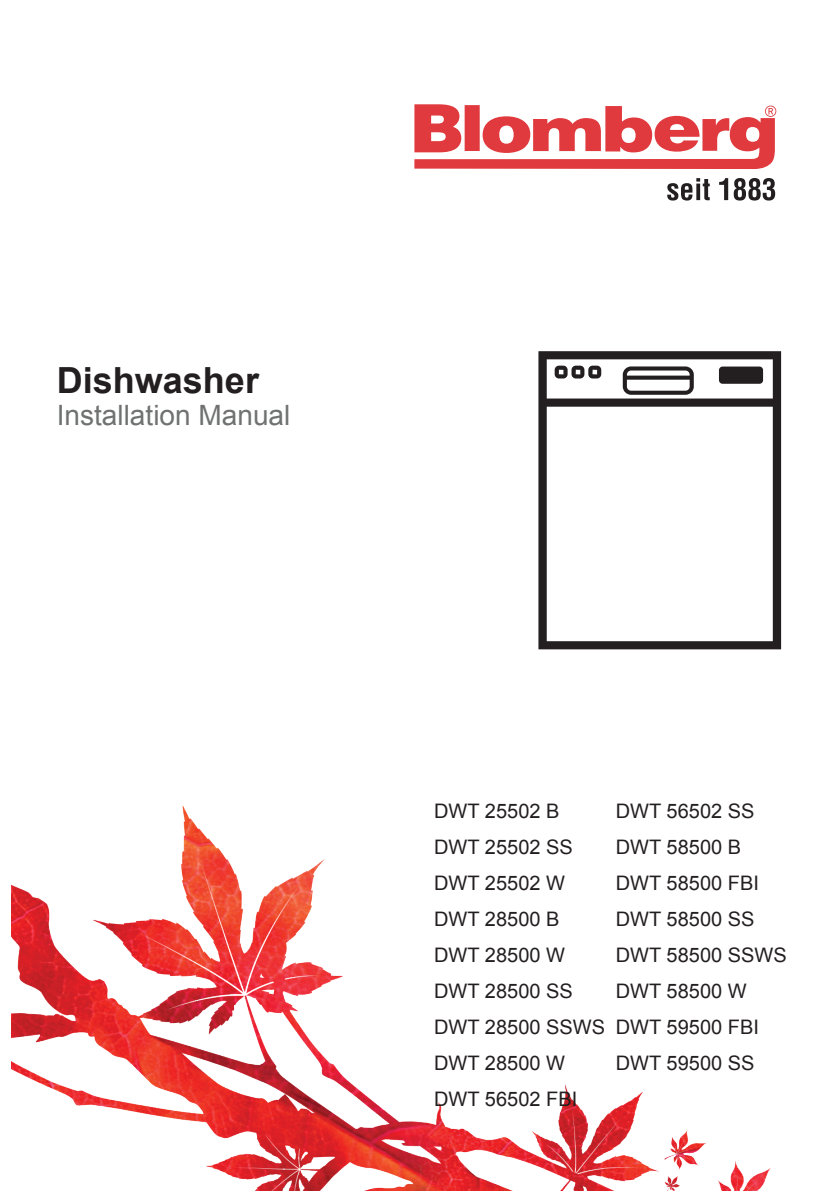
<style>
.page{position:relative;width:840px;height:1191px;background:#fff}
.page>*{position:absolute;margin:0;border:0;box-sizing:border-box;transform-origin:0 0}
.Dishwasher{font:700 36px "Arial";color:#231f20}
.users_manual{font:28px "Arial";color:#707171}
.kapak_model_no{font:20px "Arial";color:#231f20}
</style>
<div class="page">
<img style="left:11px;top:805px;width:760px;height:385px">
<svg style="left:414px;top:104px;width:361px;height:65px"></svg>
<svg style="left:667px;top:178px;width:42px;height:22px"></svg>
<svg style="left:719px;top:178px;width:8px;height:22px"></svg>
<svg style="left:733px;top:178px;width:41px;height:22px"></svg>
<svg style="left:538px;top:351px;width:242px;height:298px"></svg>
<svg style="left:622px;top:366px;width:71px;height:29px"></svg>
<div style="left:718px;top:366px;width:44px;height:18px;background:#231f20;border-radius:4px"></div>
<svg style="left:554px;top:366px;width:47px;height:12px"></svg>
<p class="Dishwasher" style="left:57px;top:357px;width:204px">Dishwasher</p>
<p class="users_manual" style="left:57px;top:397px;width:235px">Installation Manual</p>
<p class="kapak_model_no" style="left:434px;top:798px;width:127px">DWT 25502 B</p>
<p class="kapak_model_no" style="left:434px;top:834px;width:140px">DWT 25502 SS</p>
<p class="kapak_model_no" style="left:434px;top:870px;width:132px">DWT 25502 W</p>
<p class="kapak_model_no" style="left:434px;top:906px;width:127px">DWT 28500 B</p>
<p class="kapak_model_no" style="left:434px;top:942px;width:132px">DWT 28500 W</p>
<p class="kapak_model_no" style="left:434px;top:978px;width:140px">DWT 28500 SS</p>
<p class="kapak_model_no" style="left:434px;top:1014px;width:172px">DWT 28500 SSWS</p>
<p class="kapak_model_no" style="left:434px;top:1050px;width:132px">DWT 28500 W</p>
<p class="kapak_model_no" style="left:434px;top:1086px;width:145px">DWT 56502 FBI</p>
<p class="kapak_model_no" style="left:615px;top:798px;width:140px">DWT 56502 SS</p>
<p class="kapak_model_no" style="left:615px;top:834px;width:127px">DWT 58500 B</p>
<p class="kapak_model_no" style="left:615px;top:870px;width:145px">DWT 58500 FBI</p>
<p class="kapak_model_no" style="left:615px;top:906px;width:140px">DWT 58500 SS</p>
<p class="kapak_model_no" style="left:615px;top:942px;width:172px">DWT 58500 SSWS</p>
<p class="kapak_model_no" style="left:615px;top:978px;width:132px">DWT 58500 W</p>
<p class="kapak_model_no" style="left:615px;top:1014px;width:145px">DWT 59500 FBI</p>
<p class="kapak_model_no" style="left:615px;top:1050px;width:140px">DWT 59500 SS</p>
</div>
